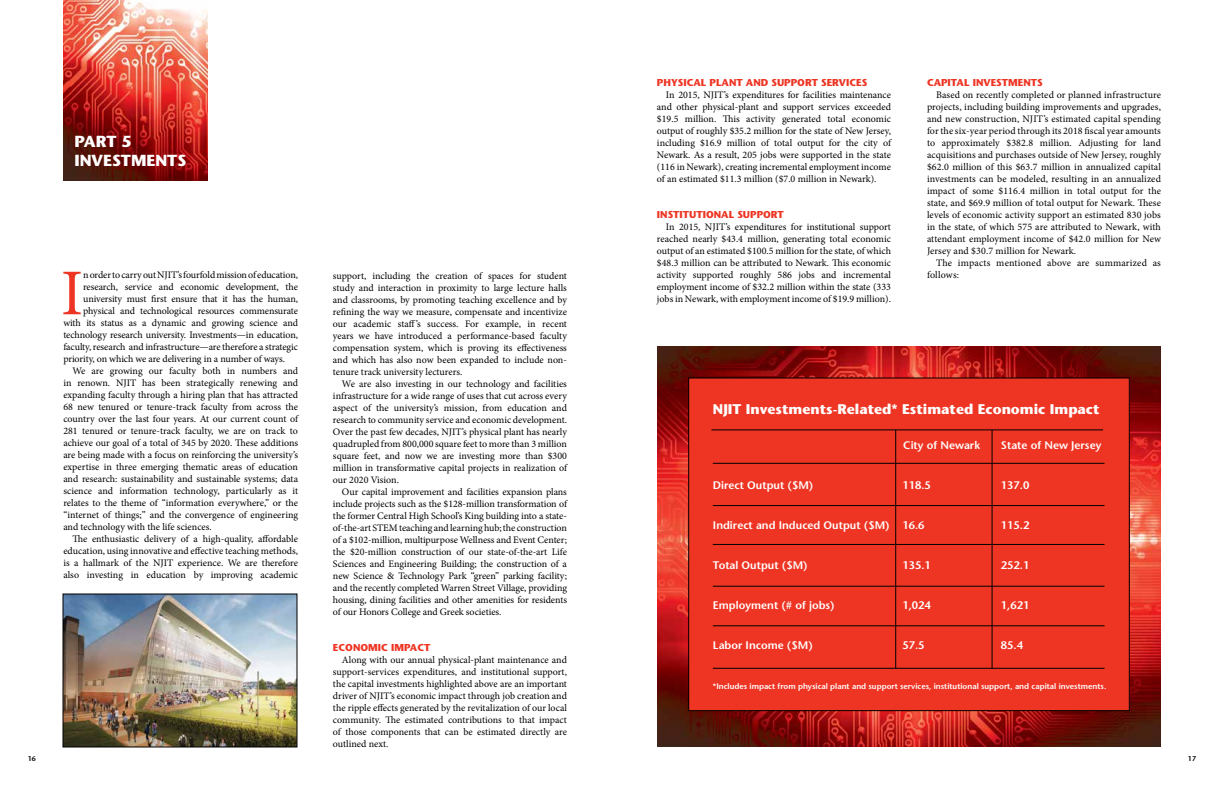
<style>
.page{position:relative;width:1224px;height:792px;background:#fff}
.page>*{position:absolute;margin:0;border:0;box-sizing:border-box;transform-origin:0 0}
.t1{font:65.4px "Minion Pro";color:#ee3524}
.t2{font:700 16px/19.2px "Stone Sans Std";color:#fff;text-align:center}
.t3{font:700 14px "Stone Sans Std";color:#fff}
.t4{font:600 11px "Stone Sans Std";color:#fff}
.t5{font:10px/12px "Minion Pro";letter-spacing:-.005em;color:#000;text-align:justify}
.t6{font:700 10px "Stone Sans Std";color:#ee3524}
.t7{font:10px/12px "Minion Pro";letter-spacing:.02em;color:#000}
.t8{font:600 8px "Stone Sans Std";color:#fff}
.t9{font:600 7px "Stone Sans Std";color:#000}
</style>
<div class="page">
<img style="left:63px;top:0;width:144px;height:181px">
<img style="left:657px;top:346px;width:504px;height:401px">
<div style="left:689px;top:378px;width:440px;height:333px;background:#ee3524"></div>
<div style="left:688px;top:378px;width:442px;height:333px;border:1px solid #000"></div>
<hr style="left:711px;top:430px;width:392px;height:1px;background:#000">
<hr style="left:713px;top:463px;width:392px;height:1px;background:#000">
<hr style="left:713px;top:505px;width:392px;height:1px;background:#000">
<hr style="left:713px;top:544px;width:392px;height:1px;background:#000">
<hr style="left:713px;top:586px;width:392px;height:1px;background:#000">
<hr style="left:713px;top:626px;width:392px;height:1px;background:#000">
<hr style="left:713px;top:668px;width:392px;height:1px;background:#000">
<hr style="left:895px;top:430px;width:1px;height:238px;background:#000">
<hr style="left:992px;top:430px;width:1px;height:238px;background:#000">
<img style="left:65px;top:596px;width:230px;height:149px">
<div style="left:63px;top:594px;width:234px;height:153px;border:1px solid #000"></div>
<h2 class="t2" style="left:74px;top:131px;width:12px">PART</h2>
<h2 class="t2" style="left:74px;top:131px;width:113px">5<br>INVESTM ENTS</h2>
<h1 class="t1" style="left:61px;top:250px;width:24px">I</h1>
<p class="t5" style="left:83px;top:269px;width:216px">n order to carry out NJIT’s fourfold mission of education,</p>
<p class="t5" style="left:83px;top:281px;width:216px">research, service and economic development, the</p>
<p class="t5" style="left:83px;top:293px;width:216px">university must first ensure that it has the human,</p>
<p class="t5" style="left:83px;top:305px;width:216px">physical and technological resources commensurate</p>
<p class="t5" style="left:63px;top:317px;width:236px">with its status as a dynamic and growing science and</p>
<p class="t5" style="left:63px;top:329px;width:236px">technology research university. Investments—in education,</p>
<p class="t5" style="left:63px;top:341px;width:236px">faculty, research and infrastructure—are therefore a strategic</p>
<p class="t5" style="left:63px;top:353px;width:223px">priority, on which we are delivering in a number of ways.</p>
<p class="t5" style="left:72px;top:365px;width:227px">We are growing our faculty both in numbers and</p>
<p class="t5" style="left:63px;top:377px;width:236px">in renown. NJIT has been strategically renewing and</p>
<p class="t5" style="left:63px;top:389px;width:236px">expanding faculty through a hiring plan that has attracted</p>
<p class="t5" style="left:63px;top:401px;width:236px">68 new tenured or tenure-track faculty from across the</p>
<p class="t5" style="left:63px;top:413px;width:236px">country over the last four years. At our current count of</p>
<p class="t5" style="left:63px;top:425px;width:236px">281 tenured or tenure-track faculty, we are on track to</p>
<p class="t5" style="left:63px;top:437px;width:236px">achieve our goal of a total of 345 by 2020. These additions</p>
<p class="t5" style="left:63px;top:449px;width:236px">are being made with a focus on reinforcing the university’s</p>
<p class="t5" style="left:63px;top:461px;width:236px">expertise in three emerging thematic areas of education</p>
<p class="t5" style="left:63px;top:473px;width:236px">and research: sustainability and sustainable systems; data</p>
<p class="t5" style="left:63px;top:485px;width:236px">science and information technology, particularly as it</p>
<p class="t5" style="left:63px;top:497px;width:236px">relates to the theme of “information everywhere,” or the</p>
<p class="t5" style="left:63px;top:509px;width:236px">“internet of things;” and the convergence of engineering</p>
<p class="t5" style="left:63px;top:521px;width:150px">and technology with the life sciences.</p>
<p class="t5" style="left:72px;top:533px;width:227px">The enthusiastic delivery of a high-quality, affordable</p>
<p class="t5" style="left:63px;top:545px;width:236px">education, using innovative and effective teaching methods,</p>
<p class="t5" style="left:63px;top:557px;width:236px">is a hallmark of the NJIT experience. We are therefore</p>
<p class="t5" style="left:63px;top:569px;width:236px">also investing in education by improving academic</p>
<p class="t5" style="left:333px;top:270px;width:236px">support, including the creation of spaces for student study and interaction in proximity to large lecture halls and classrooms, by promoting teaching excellence and by refining the way we measure, compensate and incentivize our academic staff’s success. For example, in recent years we have introduced a performance-based faculty compensation system, which is proving its effectiveness and which has also now been expanded to include non&shy;tenure track university lecturers.</p>
<p class="t5" style="left:333px;top:378px;width:236px;text-indent:9px">We are also investing in our technology and facilities infrastructure for a wide range of uses that cut across every aspect of the university’s mission, from education and research to community service and economic development.<br>Over the past few decades, NJIT’s physical plant has nearly quadrupled from 800,000 square feet to more than 3 million square feet, and now we are investing more than $300 million in transformative capital projects in realization of our 2020 Vision.</p>
<p class="t5" style="left:333px;top:486px;width:236px;text-indent:9px">Our capital improvement and facilities expansion plans include projects such as the $128-million transformation of the former Central High School’s King building into a state&shy;of-the-art STEM teaching and learning hub; the construction of a $102-million, multipurpose Wellness and Event Center; the $20-million construction of our state-of-the-art Life Sciences and Engineering Building; the construction of a new Science &amp; Technology Park “green” parking facility; and the recently completed Warren Street Village, providing housing, dining facilities and other amenities for residents of our Honors College and Greek societies.</p>
<p class="t6" style="left:333px;top:641px;width:21px">ECONO</p>
<p class="t6" style="left:368px;top:641px;width:64px">MIC IMPACT</p>
<p class="t5" style="left:333px;top:654px;width:236px;text-indent:9px">Along with our annual physical-plant maintenance and support-services expenditures, and institutional support, the capital investments highlighted above are an important driver of NJIT’s economic impact through job creation and the ripple effects generated by the revitalization of our local community. The estimated contributions to that impact of those components that can be estimated directly are outlined next.</p>
<p class="t6" style="left:657px;top:77px;width:206px">PHYSICAL PLANT AND SUPPORT SERVICES</p>
<p class="t5" style="left:657px;top:89px;width:236px;text-indent:9px">In 2015, NJIT’s expenditures for facilities maintenance and other physical-plant and support services exceeded $19.5 million. This activity generated total economic output of roughly $35.2 million for the state of New Jersey, including $16.9 million of total output for the city of Newark. As a result, 205 jobs were supported in the state (116 in Newark), creating incremental employment income of an estimated $11.3 million ($7.0 million in Newark).</p>
<p class="t6" style="left:657px;top:209px;width:128px">INSTITUTIONAL SUPPORT</p>
<p class="t5" style="left:657px;top:221px;width:236px;text-indent:9px">In 2015, NJIT’s expenditures for institutional support reached nearly $43.4 million, generating total economic output of an estimated $100.5 million for the state, of which $48.3 million can be attributed to Newark. This economic activity supported roughly 586 jobs and incremental employment income of $32.2 million within the state (333 jobs in Newark, with employment income of $19.9 million).</p>
<p class="t6" style="left:927px;top:77px;width:116px">CAPITAL INVESTMENTS</p>
<p class="t5" style="left:927px;top:89px;width:236px;text-indent:9px">Based on recently completed or planned infrastructure projects, including building improvements and upgrades, and new construction, NJIT’s estimated capital spending for the six-year period through its 2018 fiscal year amounts to approximately $382.8 million. Adjusting for land acquisitions and purchases outside of New Jersey, roughly $62.0 million of this $63.7 million in annualized capital investments can be modeled, resulting in an annualized impact of some $116.4 million in total output for the state, and $69.9 million of total output for Newark. These levels of economic activity support an estimated 830 jobs in the state, of which 575 are attributed to Newark, with attendant employment income of $42.0 million for New Jersey and $30.7 million for Newark.</p>
<p class="t7" style="left:927px;top:257px;width:235px;text-indent:9px">The impacts mentioned above are summarized as follows:</p>
<h3 class="t3" style="left:713px;top:401px;width:388px">NJIT INVESTMENTS-RELATED* ESTIMATED ECONOMIC IMPACT</h3>
<p class="t4" style="left:903px;top:438px;width:78px">City of Newark</p>
<p class="t4" style="left:1001px;top:438px;width:102px">State of New Jersey</p>
<p class="t4" style="left:713px;top:478px;width:102px">Direct Output ($M)</p>
<p class="t4" style="left:902px;top:478px;width:30px">118.5</p>
<p class="t4" style="left:1001px;top:478px;width:30px">137.0</p>
<p class="t4" style="left:713px;top:518px;width:213px">Indirect and Induced Output ($M) 16.6</p>
<p class="t4" style="left:1001px;top:518px;width:30px">115.2</p>
<p class="t4" style="left:713px;top:558px;width:96px">Total Output ($M)</p>
<p class="t4" style="left:902px;top:558px;width:30px">135.1</p>
<p class="t4" style="left:1001px;top:558px;width:30px">252.1</p>
<p class="t4" style="left:713px;top:598px;width:123px">Employment (# of jobs)</p>
<p class="t4" style="left:902px;top:598px;width:30px">1,024</p>
<p class="t4" style="left:1001px;top:598px;width:30px">1,621</p>
<p class="t4" style="left:713px;top:638px;width:101px">Labor Income ($M)</p>
<p class="t4" style="left:902px;top:638px;width:24px">57.5</p>
<p class="t4" style="left:1001px;top:638px;width:24px">85.4</p>
<p class="t8" style="left:713px;top:681px;width:395px">*Includes impact from physical plant and support services, institutional support, and capital investments.</p>
<p class="t9" style="left:28px;top:754px;width:10px">16</p>
<p class="t9" style="left:1188px;top:754px;width:10px">17</p>
</div>
